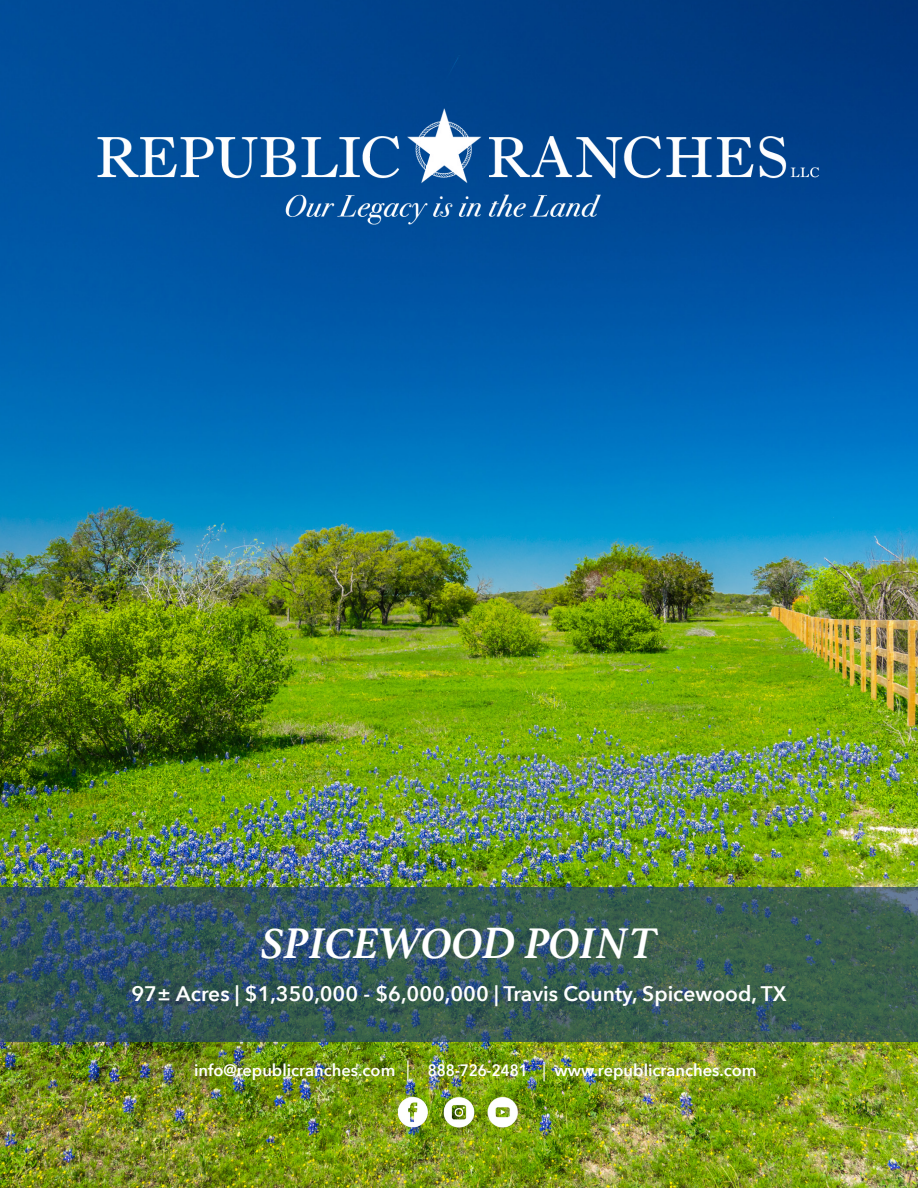
<style>
.page{position:relative;width:918px;height:1188px;background:#fff}
.page>*{position:absolute;margin:0;border:0;box-sizing:border-box;transform-origin:0 0}
.t1{font:italic 700 45px "Athelas";color:#fff}
.t2{font:600 21px "Avenir Next";color:#fff}
.t3{font:600 16.5px "Avenir Next";color:#fff}
.t4{font:600 16.5px "Avenir Next";color:#fff;scale:.9 1}
</style>
<div class="page">
<img style="left:0;top:0;width:918px;height:1188px">
<svg style="left:0;top:888px;width:918px;height:154px;background:#365958"></svg>
<img style="left:387px;top:1097px;width:49px;height:33px">
<img style="left:434px;top:1095px;width:92px;height:34px">
<svg style="left:407px;top:1060px;width:1px;height:20px"></svg>
<svg style="left:544px;top:1062px;width:1px;height:19px"></svg>
<img style="left:81px;top:89px;width:756px;height:150px">
<h1 class="t1" style="left:260px;top:907px;width:399px">SPICEWOOD POINT</h1>
<p class="t2" style="left:132px;top:976px;width:657px">97± Acres | $1,350,000 - $6,000,000 | Travis County, Spicewood, TX</p>
<p class="t3" style="left:194px;top:1056px;width:203px">info@republicranches.com</p>
<p class="t4" style="left:428px;top:1056px;width:113px">888-726-2481</p>
<p class="t3" style="left:554px;top:1056px;width:204px">www.republicranches.com</p>
</div>
